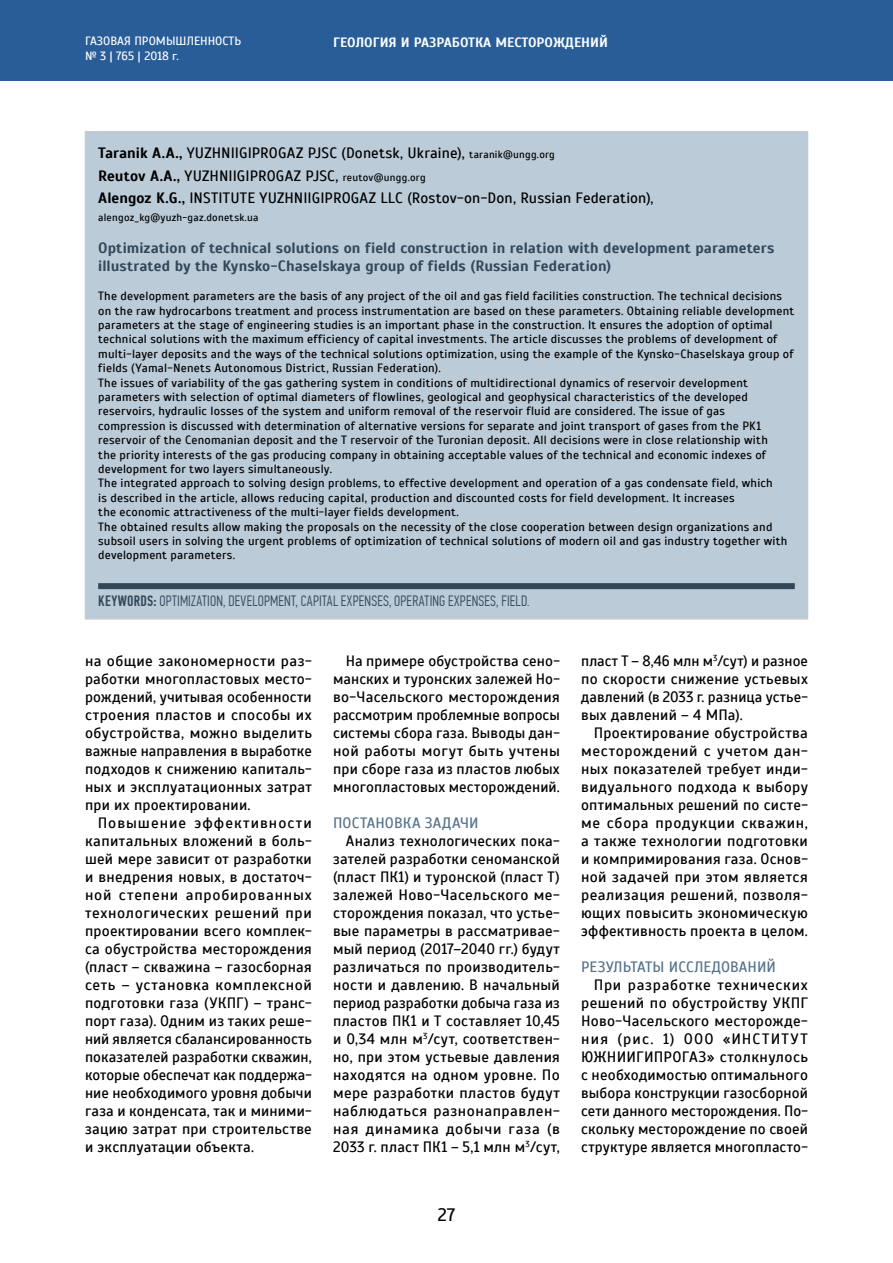
<style>
.page{position:relative;width:893px;height:1263px;background:#fff}
.page>*{position:absolute;margin:0;border:0;box-sizing:border-box;transform-origin:0 0}
.t1{font:18px "Scada";color:#000}
.t2{font:15px/18px "Scada";letter-spacing:.015em;color:#000;text-align:justify}
.t3{font:700 15px/18px "Scada";letter-spacing:.005em;color:#32485a}
.t4{font:300 15px "PF Din Text Comp Pro";letter-spacing:.02em;color:#32485a}
.t5{font:15px "Scada";letter-spacing:.005em;color:#54728b}
.t6{font:700 13.5px "Scada";color:#fff}
.t7{font:12px/14.4px "Scada";letter-spacing:.02em;color:#000}
.t8{font:12px/14.4px "Scada";color:#fff}
.t9{font:10.5px "Scada";letter-spacing:.02em;color:#000}
.s1{font-weight:700}
.s2{font-size:10.5px}
.s3{font-weight:500}
</style>
<div class="page">
<div style="left:0;top:0;width:893px;height:81px;background:#295d97"></div>
<div style="left:85px;top:132px;width:723px;height:487px;background:#bbcbd8"></div>
<div style="left:98px;top:583px;width:697px;height:6px;background:#32485a"></div>
<p class="t8" style="left:85px;top:34px;width:158px">ГАЗОВАЯ ПРОМЫШЛЕННОСТЬ № 3 | 765 | 2018 г.</p>
<p class="t6" style="left:333px;top:34px;width:276px">ГЕОЛОГИЯ И РАЗРАБОТКА МЕСТОРОЖДЕНИЙ</p>
<p class="t2" style="left:98px;top:142px;width:557px;line-height:22.2px;text-align:left"><span class="s1">Taranik A.A.,</span> YUZHNIIGIPROGAZ PJSC (Donetsk, Ukraine), <span class="s2">taranik@ungg.org<br></span><span class="s1">Reutov A.A.,</span> YUZHNIIGIPROGAZ PJSC, <span class="s2">reutov@ungg.org<br></span><span class="s1">Alengoz K.G.,</span> INSTITUTE YUZHNIIGIPROGAZ LLC (Rostov-on-Don, Russian Federation),</p>
<p class="t9" style="left:98px;top:211px;width:162px">alengoz_kg@yuzh-gaz.donetsk.ua</p>
<p class="t3" style="left:98px;top:239px;width:678px">Optimization of technical solutions on field construction in relation with development parameters illustrated by the Kynsko-Chaselskaya group of fields (Russian Federation)</p>
<p class="t7" style="left:98px;top:289px;width:697px">The development parameters are the basis of any project of the oil and gas field facilities construction. The technical decisions on the raw hydrocarbons treatment and process instrumentation are based on these parameters. Obtaining reliable development parameters at the stage of engineering studies is an important phase in the construction. It ensures the adoption of optimal technical solutions with the maximum efficiency of capital investments. The article discusses the problems of development of multi-layer deposits and the ways of the technical solutions optimization, using the example of the Kynsko-Chaselskaya group of fields (Yamal-Nenets Autonomоus District, Russian Federation).<br>The issues of variability of the gas gathering system in conditions of multidirectional dynamics of reservoir development parameters with selection of optimal diameters of flowlines, geological and geophysical characteristics of the developed reservoirs, hydraulic losses of the system and uniform removal of the reservoir fluid are considered. The issue of gas compression is discussed with determination of alternative versions for separate and joint transport of gases from the PK1 reservoir of the Cenomanian deposit and the T reservoir of the Turonian deposit. All decisions were in close relationship with<br>the priority interests of the gas producing company in obtaining acceptable values of the technical and economic indexes of development for two layers simultaneously.<br>The integrated approach to solving design problems, to effective development and operation of a gas condensate field, which<br>is described in the article, allows reducing capital, production and discounted costs for field development. It increases<br>the economic attractiveness of the multi-layer fields development.<br>The obtained results allow making the proposals on the necessity of the close cooperation between design organizations and subsoil users in solving the urgent problems of optimization of technical solutions of modern oil and gas industry together with development parameters.</p>
<p class="t4" style="left:98px;top:592px;width:433px"><span class="s3">KEYWORDS:</span> OPTIMIZATION, DEVELOPMENT, CAPITAL EXPENSES, OPERATING EXPENSES, FIELD.</p>
<p class="t2" style="left:85px;top:652px;width:228px">на общие закономерности раз&shy;работки многопластовых место&shy;рождений, учитывая особенности строения пластов и способы их обустройства, можно выделить важные направления в выработке подходов к снижению капиталь&shy;ных и эксплуатационных затрат при их проектировании.</p>
<p class="t2" style="left:85px;top:814px;width:228px;text-indent:13px">Повышение эффективности капитальных вложений в боль&shy;шей мере зависит от разработки и внедрения новых, в достаточ&shy;ной степени апробированных технологических решений при проектировании всего комплек&shy;са обустройства месторождения (пласт – скважина – газосборная сеть – установка комплексной подготовки газа (УКПГ) – транс&shy;порт газа). Одним из таких реше&shy;ний является сбалансированность показателей разработки скважин, которые обеспечат как поддержа&shy;ние необходимого уровня добычи газа и конденсата, так и миними&shy;зацию затрат при строительстве и эксплуатации объекта.</p>
<p class="t2" style="left:333px;top:652px;width:228px;text-indent:13px">На примере обустройства сено&shy;манских и туронских залежей Но&shy;во-Часельского месторождения рассмотрим проблемные вопросы системы сбора газа. Выводы дан&shy;ной работы могут быть учтены при сборе газа из пластов любых многопластовых месторождений.</p>
<p class="t5" style="left:333px;top:814px;width:147px">ПОСТАНОВКА ЗАДАЧИ</p>
<p class="t2" style="left:333px;top:832px;width:228px;text-indent:13px">Анализ технологических пока&shy;зателей разработки сеноманской (пласт ПК1) и туронской (пласт Т) залежей Ново-Часельского ме&shy;сторождения показал, что устье&shy;вые параметры в рассматривае&shy;мый период (2017–2040 гг.) будут различаться по производитель&shy;ности и давлению. В начальный период разработки добыча газа из пластов ПК1 и Т составляет 10,45 и 0,34 млн м<sup>3</sup>/сут, соответствен&shy;но, при этом устьевые давления находятся на одном уровне. По мере разработки пластов будут наблюдаться разнонаправлен&shy;ная динамика добычи газа (в 2033 г. пласт ПК1 – 5,1 млн м<sup>3</sup>/сут,</p>
<p class="t1" style="left:438px;top:1204px;width:19px">27</p>
<p class="t2" style="left:581px;top:652px;width:228px">пласт Т – 8,46 млн м<sup>3</sup>/сут) и разное по скорости снижение устьевых давлений (в 2033 г. разница устье&shy;вых давлений – 4 МПа).</p>
<p class="t2" style="left:581px;top:724px;width:228px;text-indent:13px">Проектирование обустройства месторождений с учетом дан&shy;ных показателей требует инди&shy;видуального подхода к выбору оптимальных решений по систе&shy;ме сбора продукции скважин, а также технологии подготовки и компримирования газа. Основ&shy;ной задачей при этом является реализация решений, позволя&shy;ющих повысить экономическую эффективность проекта в целом.</p>
<p class="t5" style="left:581px;top:958px;width:196px">РЕЗУЛЬТАТЫ ИССЛЕДОВАНИЙ</p>
<p class="t2" style="left:581px;top:976px;width:228px;text-indent:13px">При разработке технических решений по обустройству УКПГ Ново-Часельского месторожде&shy;ния (рис. 1) ООО «ИНСТИТУТ ЮЖНИИГИПРОГАЗ» столкнулось с необходимостью оптимального выбора конструкции газосборной сети данного месторождения. По&shy;скольку месторождение по своей структуре является многопласто-</p>
</div>
